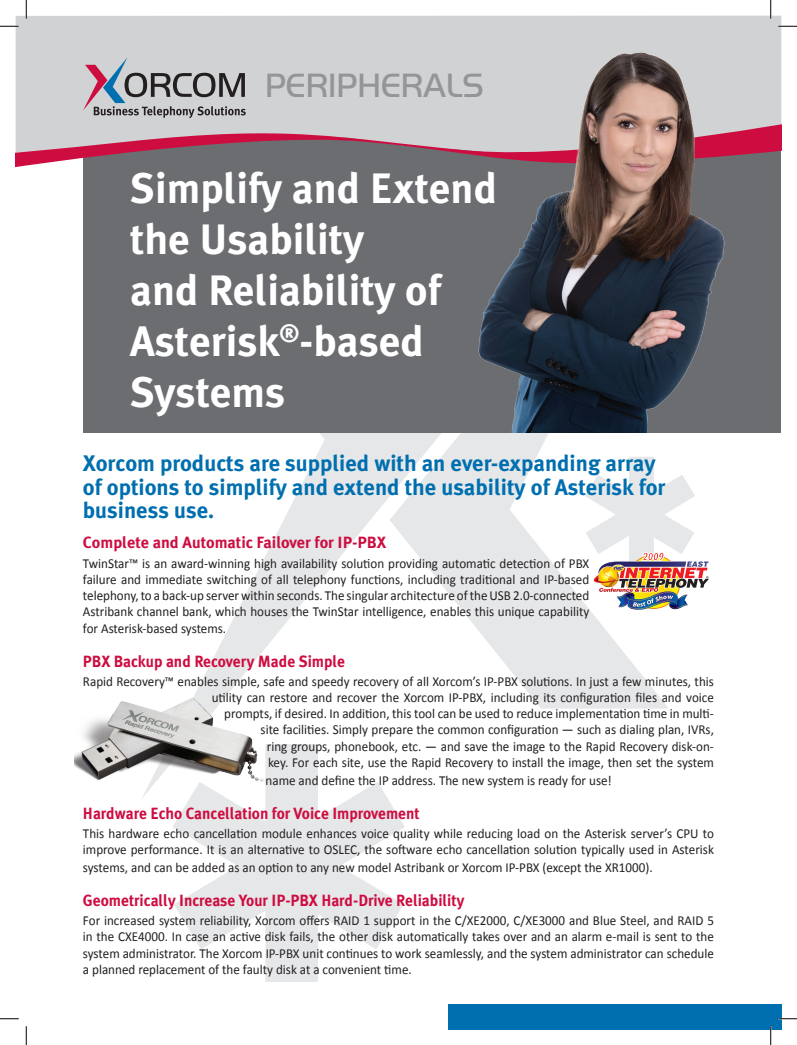
<style>
.page{position:relative;width:797px;height:1045px;background:#fff}
.page>*{position:absolute;margin:0;border:0;box-sizing:border-box;transform-origin:0 0}
.t1{font:700 42.5px/51px "Meta Plus";color:#fff}
.t2{font:35px "Handel Got D Ligh";color:#939598;scale:.95 1}
.t3{font:700 22.5px/23.8px "Meta Plus";color:#006faf}
.t4{font:700 16.25px "Meta Plus";color:#cd0d40;scale:.95 1}
.t5{font:700 16.25px "Meta Plus";color:#cd0d40}
.t6{font:13.75px/16.2px "Calibri";color:#231f20;text-align:justify;scale:.95 1}
</style>
<div class="page">
<svg style="left:173px;top:800px;width:232px;height:182px;fill:#e6e7e9"></svg>
<svg style="left:142px;top:433px;width:247px;height:367px"></svg>
<svg style="left:389px;top:433px;width:279px;height:275px;fill:#e6e7e9"></svg>
<div style="left:84px;top:59px;width:697px;height:374px;background:#6c6d70"></div>
<div style="left:16px;top:16px;width:765px;height:95px;background:#d1d2d4"></div>
<svg style="left:16px;top:111px;width:765px;height:65px"></svg>
<svg style="left:585px;top:457px;width:124px;height:153px"></svg>
<div style="left:448px;top:1003px;width:333px;height:26px;background:#006faf"></div>
<svg style="left:83px;top:57px;width:163px;height:61px;background:#aca9ae"></svg>
<img style="left:74px;top:687px;width:198px;height:110px">
<img style="left:462px;top:22px;width:293px;height:411px">
<svg style="left:0;top:25px;width:19px;height:2px"></svg>
<svg style="left:778px;top:25px;width:19px;height:2px"></svg>
<svg style="left:0;top:1018px;width:19px;height:1px"></svg>
<svg style="left:778px;top:1018px;width:19px;height:1px"></svg>
<svg style="left:25px;top:0;width:2px;height:19px"></svg>
<svg style="left:25px;top:1026px;width:2px;height:19px"></svg>
<svg style="left:770px;top:0;width:1px;height:19px"></svg>
<svg style="left:770px;top:1026px;width:1px;height:19px"></svg>
<h2 class="t2" style="left:265px;top:65px;width:232px">PERIPHERALS</h2>
<h1 class="t1" style="left:130px;top:162px;width:368px">Simplify and Extend the Usability<br>and Reliability of<br>Asterisk<sup>®</sup>-based<br>Systems</h1>
<h3 class="t3" style="left:83px;top:451px;width:584px">Xorcom products are supplied with an ever-expanding array of options to simplify and extend the usability of Asterisk for business use.</h3>
<p class="t5" style="left:83px;top:533px;width:305px">Complete and Automatic Failover for IP-PBX</p>
<p class="t6" style="left:83px;top:555px;width:534px">TwinStar™ is an award-winning high availability solution providing automatic detection of PBX failure and immediate switching of all telephony functions, including traditional and IP-based telephony, to a back-up server within seconds. The singular architecture of the USB 2.0-connected Astribank channel bank, which houses the TwinStar intelligence, enables this unique capability for Asterisk-based systems.</p>
<p class="t4" style="left:83px;top:651px;width:277px">PBX Backup and Recovery Made Simple</p>
<p class="t6" style="left:83px;top:673px;width:665px;text-align:right">Rapid Recovery™ enables simple, safe and speedy recovery of all Xorcom’s IP-PBX solutions. In just a few minutes, this utility can restore and recover the Xorcom IP-PBX, including its configuration files and voice<br>prompts, if desired. In addition, this tool can be used to reduce implementation time in multi-<br>site facilities. Simply prepare the common configuration — such as dialing plan, IVRs,<br>ring groups, phonebook, etc. — and save the image to the Rapid Recovery disk-on-<br>key. For each site, use the Rapid Recovery to install the image, then set the system</p>
<p class="t6" style="left:265px;top:772px;width:366px">name and define the IP address. The new system is ready for use!</p>
<p class="t4" style="left:83px;top:803px;width:356px">Hardware Echo Cancellation for Voice Improvement</p>
<p class="t6" style="left:83px;top:825px;width:665px">This hardware echo cancellation module enhances voice quality while reducing load on the Asterisk server’s CPU to improve performance. It is an alternative to OSLEC, the software echo cancellation solution typically used in Asterisk</p>
<p class="t6" style="left:83px;top:859px;width:601px">systems, and can be added as an option to any new model Astribank or Xorcom IP-PBX (except the XR1000).</p>
<p class="t4" style="left:83px;top:891px;width:403px">Geometrically Increase Your IP-PBX Hard-Drive Reliability</p>
<p class="t6" style="left:83px;top:912px;width:665px">For increased system reliability, Xorcom offers RAID 1 support in the C/XE2000, C/XE3000 and Blue Steel, and RAID 5 in the CXE4000. In case an active disk fails, the other disk automatically takes over and an alarm e-mail is sent to the system administrator. The Xorcom IP-PBX unit continues to work seamlessly, and the system administrator can schedule a planned replacement of the faulty disk at a convenient time.</p>
</div>
